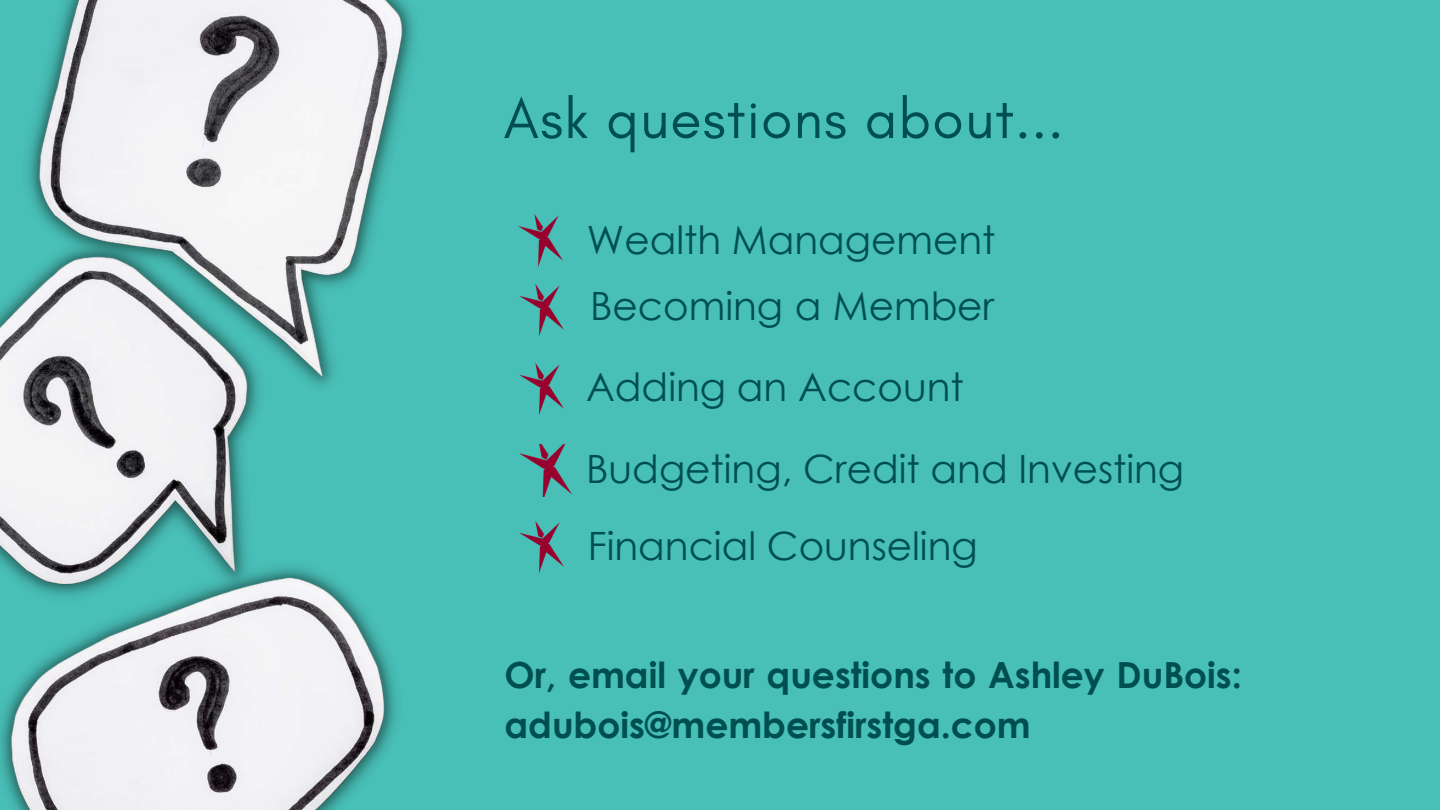
<style>
.page{position:relative;width:1440px;height:810px;background:#48bfb7}
.page>*{position:absolute;margin:0;border:0;box-sizing:border-box;transform-origin:0 0}
.t1{font:57.3px "Glacial Indifference";letter-spacing:.02em;color:#004f50}
.t2{font:39px "Century Gothic";color:#004f50}
.t3{font:700 36px/50.4px "Century Gothic";color:#004f50}
</style>
<div class="page">
<img style="left:0;top:0;width:414px;height:810px">
<img style="left:519px;top:363px;width:44px;height:52px">
<img style="left:519px;top:521px;width:44px;height:52px">
<img style="left:519px;top:284px;width:44px;height:52px">
<img style="left:519px;top:445px;width:53px;height:52px">
<img style="left:518px;top:215px;width:44px;height:52px">
<p class="t1" style="left:504px;top:84px;width:561px">Ask questions about...</p>
<p class="t2" style="left:587px;top:213px;width:410px">Wealth Management</p>
<p class="t2" style="left:590px;top:278px;width:406px">Becoming a Member</p>
<p class="t2" style="left:586px;top:360px;width:379px">Adding an Account</p>
<p class="t2" style="left:586px;top:442px;width:599px">Budgeting, Credit and Investing</p>
<p class="t2" style="left:588px;top:519px;width:392px">Financial Counseling</p>
<p class="t3" style="left:504px;top:648px;width:739px">Or, email your questions to Ashley DuBois: adubois@membersfirstga.com</p>
</div>
